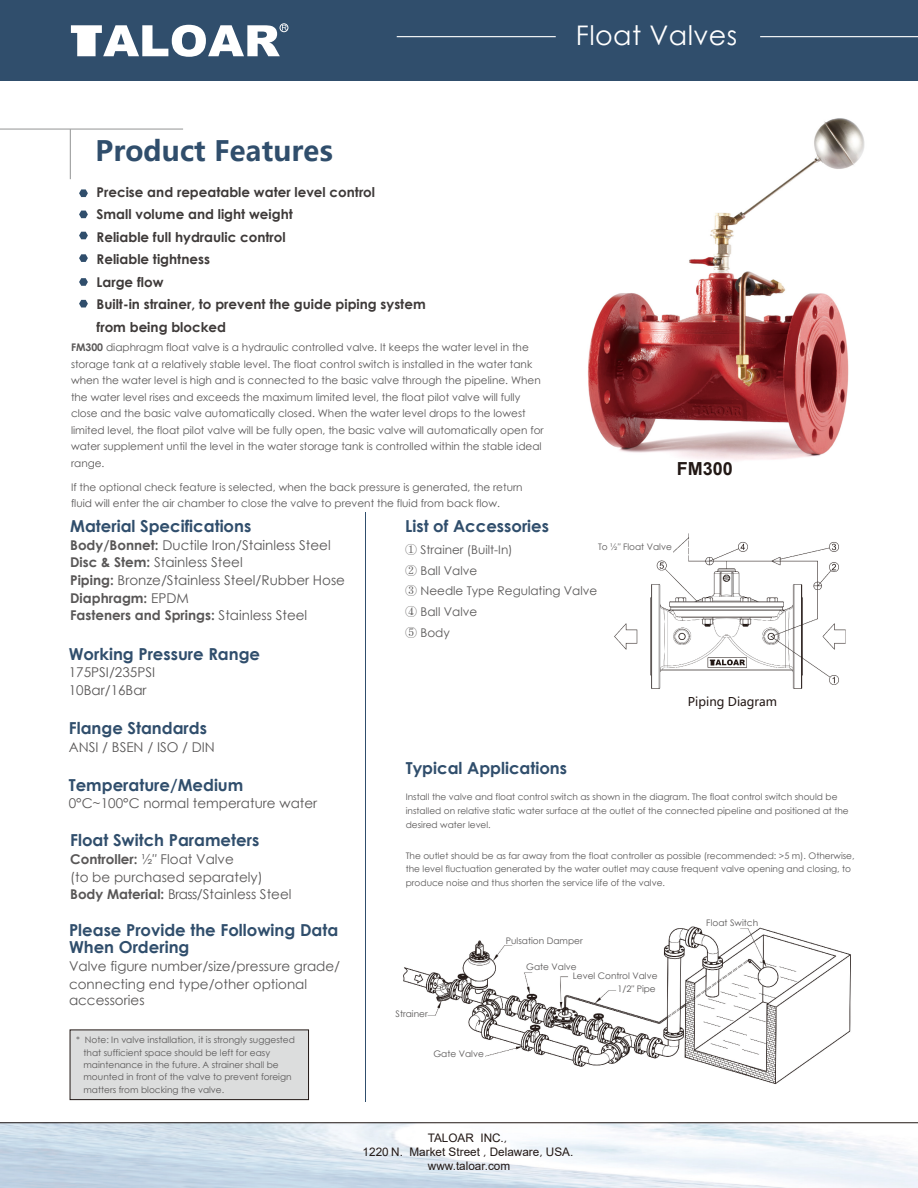
<style>
.page{position:relative;width:918px;height:1188px;background:#fff}
.page>*{position:absolute;margin:0;border:0;box-sizing:border-box;transform-origin:0 0}
.t1{font:700 27.9px "Microsoft Ya Hei UI";color:#304e6c}
.t2{font:27px "Century Gothic";letter-spacing:.015em;color:#fff}
.t3{font:700 18px "Arial";color:#221815}
.t4{font:700 16.5px/16.8px "Century Gothic";color:#304e6c}
.t5{font:13.5px/17.7px "Century Gothic";color:#595757}
.t6{font:700 13.5px/22.5px "Century Gothic";color:#3e3a39}
.t7{font:12px/20.7px "Century Gothic";color:#595757}
.t8{font:12px "Microsoft Ya Hei";color:#221815}
.t9{font:11.7px/14.1px "Arial";color:#221815;text-align:center}
.t10{font:10.5px/16.5px "Century Gothic";color:#595757}
.t11{font:9px/12.3px "Century Gothic";color:#595757}
.s1{font-weight:700}
.s2{font-family:"Adobe Song Std";font-weight:300}
.s3{font-family:"Century Gothic"}
</style>
<div class="page">
<img style="left:588px;top:118px;width:277px;height:343px">
<img style="left:614px;top:533px;width:232px;height:156px">
<img style="left:403px;top:926px;width:448px;height:159px">
<div style="left:0;top:0;width:918px;height:81px;background:#304e6c"></div>
<hr style="left:397px;top:36px;width:159px;height:1px;background:#fff">
<hr style="left:760px;top:36px;width:158px;height:1px;background:#fff">
<div style="left:280px;top:23px;width:8px;height:9px;border:1px solid #fff;border-radius:50%"></div>
<svg style="left:71px;top:25px;width:216px;height:32px"></svg>
<hr style="left:0;top:1122px;width:918px;height:1px;background:#221815">
<div style="left:70px;top:1030px;width:239px;height:70px;background:#dcdddd"></div>
<div style="left:70px;top:1030px;width:239px;height:70px;border:1px solid #221815"></div>
<hr style="left:365px;top:513px;width:1px;height:589px;background:#304e6c">
<hr style="left:0;top:129px;width:183px;height:1px;background:#9fa0a0">
<hr style="left:70px;top:129px;width:1px;height:50px;background:#9fa0a0">
<svg style="left:79px;top:189px;width:9px;height:8px"></svg>
<svg style="left:79px;top:211px;width:9px;height:7px"></svg>
<svg style="left:79px;top:232px;width:9px;height:7px"></svg>
<svg style="left:79px;top:254px;width:9px;height:8px"></svg>
<svg style="left:79px;top:278px;width:9px;height:8px"></svg>
<svg style="left:79px;top:300px;width:9px;height:8px"></svg>
<div style="left:516px;top:937px;width:46px;height:12px;background:#fff"></div>
<div style="left:535px;top:963px;width:46px;height:11px;background:#fff"></div>
<div style="left:571px;top:972px;width:46px;height:11px;background:#fff"></div>
<div style="left:619px;top:983px;width:46px;height:12px;background:#fff"></div>
<div style="left:705px;top:920px;width:33px;height:12px;background:#fff"></div>
<div style="left:451px;top:1049px;width:33px;height:11px;background:#fff"></div>
<div style="left:393px;top:1008px;width:33px;height:12px;background:#fff"></div>
<div style="left:603px;top:539px;width:69px;height:13px;background:#fff"></div>
<h2 class="t2" style="left:576px;top:16px;width:163px">Float Valves</h2>
<h1 class="t1" style="left:95px;top:132px;width:239px">Product Features</h1>
<p class="t6" style="left:97px;top:180px;width:331px">Precise and repeatable water level control<br>Small volume and light weight<br>Reliable full hydraulic control<br>Reliable tightness<br>Large flow<br>Built-in strainer, to prevent the guide piping system from being blocked</p>
<p class="t10" style="left:71px;top:339px;width:474px"><span class="s1">FM300</span> diaphragm float valve is a hydraulic controlled valve. It keeps the water level in the storage tank at a relatively stable level. The float control switch is installed in the water tank when the water level is high and is connected to the basic valve through the pipeline. When the water level rises and exceeds the maximum limited level, the float pilot valve will fully close and the basic valve automatically closed. When the water level drops to the lowest limited level, the float pilot valve will be fully open, the basic valve will automatically open for water supplement until the level in the water storage tank is controlled within the stable ideal range.</p>
<p class="t10" style="left:71px;top:478px;width:453px">If the optional check feature is selected, when the back pressure is generated, the return fluid will enter the air chamber to close the valve to prevent the fluid from back flow.</p>
<h3 class="t4" style="left:405px;top:517px;width:145px">List of Accessories</h3>
<p class="t7" style="left:405px;top:539px;width:194px"><span class="s2">①</span> Strainer (Built-In)<br><span class="s2">②</span> Ball Valve<br><span class="s2">③</span> Needle Type Regulating Valve<br><span class="s2">④</span> Ball Valve<br><span class="s2">⑤</span> Body</p>
<h3 class="t3" style="left:677px;top:456px;width:58px">FM300</h3>
<h3 class="t4" style="left:70px;top:517px;width:183px">Material Specifications</h3>
<p class="t5" style="left:70px;top:536px;width:276px"><span class="s1">Body/Bonnet:</span> Ductile Iron/Stainless Steel <span class="s1">Disc &amp; Stem:</span> Stainless Steel<br><span class="s1">Piping:</span> Bronze/Stainless Steel/Rubber Hose <span class="s1">Diaphragm:</span> EPDM<br><span class="s1">Fasteners and Springs:</span> Stainless Steel</p>
<h3 class="t4" style="left:69px;top:645px;width:193px">Working Pressure Range</h3>
<p class="t5" style="left:69px;top:663px;width:88px">175PSI/235PSI<br>10Bar/16Bar</p>
<h3 class="t4" style="left:69px;top:719px;width:140px">Flange Standards</h3>
<p class="t5" style="left:69px;top:738px;width:148px">ANSI / BSEN / ISO / DIN</p>
<h3 class="t4" style="left:69px;top:776px;width:176px">Temperature/Medium</h3>
<p class="t5" style="left:69px;top:795px;width:250px">0°C~100°C normal temperature water</p>
<h3 class="t4" style="left:70px;top:831px;width:191px">Float Switch Parameters</h3>
<p class="t5" style="left:70px;top:850px;width:223px"><span class="s1">Controller:</span> ½″ Float Valve<br>(to be purchased separately)<br><span class="s1">Body Material:</span> Brass/Stainless Steel</p>
<p class="t11" style="left:598px;top:540px;width:75px">To ½″ Float Valve</p>
<p class="t8" style="left:688px;top:694px;width:91px">Piping Diagram</p>
<h3 class="t4" style="left:406px;top:759px;width:163px">Typical Applications</h3>
<p class="t11" style="left:406px;top:790px;width:445px;line-height:13.8px">Install the valve and float control switch as shown in the diagram. The float control switch should be installed on relative static water surface at the outlet of the connected pipeline and positioned at the desired water level.</p>
<p class="t11" style="left:406px;top:848px;width:450px;line-height:13.8px">The outlet should be as far away from the float controller as possible (recommended: &gt;5 m). Otherwise, the level fluctuation generated by the water outlet may cause frequent valve opening and closing, to produce noise and thus shorten the service life of the valve.</p>
<h3 class="t4" style="left:69px;top:921px;width:271px">Please Provide the Following Data<br>When Ordering</h3>
<p class="t5" style="left:69px;top:957px;width:273px">Valve figure number/size/pressure grade/ connecting end type/other optional</p>
<p class="t5" style="left:69px;top:991px;width:77px">accessories</p>
<p class="t11" style="left:84px;top:1034px;width:213px;text-indent:-7px">* Note: In valve installation, it is strongly suggested that sufficient space should be left for easy maintenance in the future. A strainer shall be mounted in front of the valve to prevent foreign matters from blocking the valve.</p>
<p class="t11" style="left:506px;top:934px;width:78px">Pulsation Damper</p>
<p class="t11" style="left:526px;top:960px;width:52px">Gate Valve</p>
<p class="t11" style="left:573px;top:969px;width:86px">Level Control Valve</p>
<p class="t11" style="left:396px;top:1007px;width:34px">Strainer</p>
<p class="t11" style="left:433px;top:1048px;width:52px">Gate Valve</p>
<p class="t9" style="left:363px;top:1131px;width:212px">TALOAR INC.<span class="s3">,<br></span>1220 N. Market Street <span class="s3">,</span> Delaware<span class="s3">,</span> USA. www.taloar.com</p>
<p class="t11" style="left:618px;top:982px;width:40px">1/2″ Pipe</p>
<p class="t11" style="left:706px;top:916px;width:53px">Float Switch</p>
</div>
